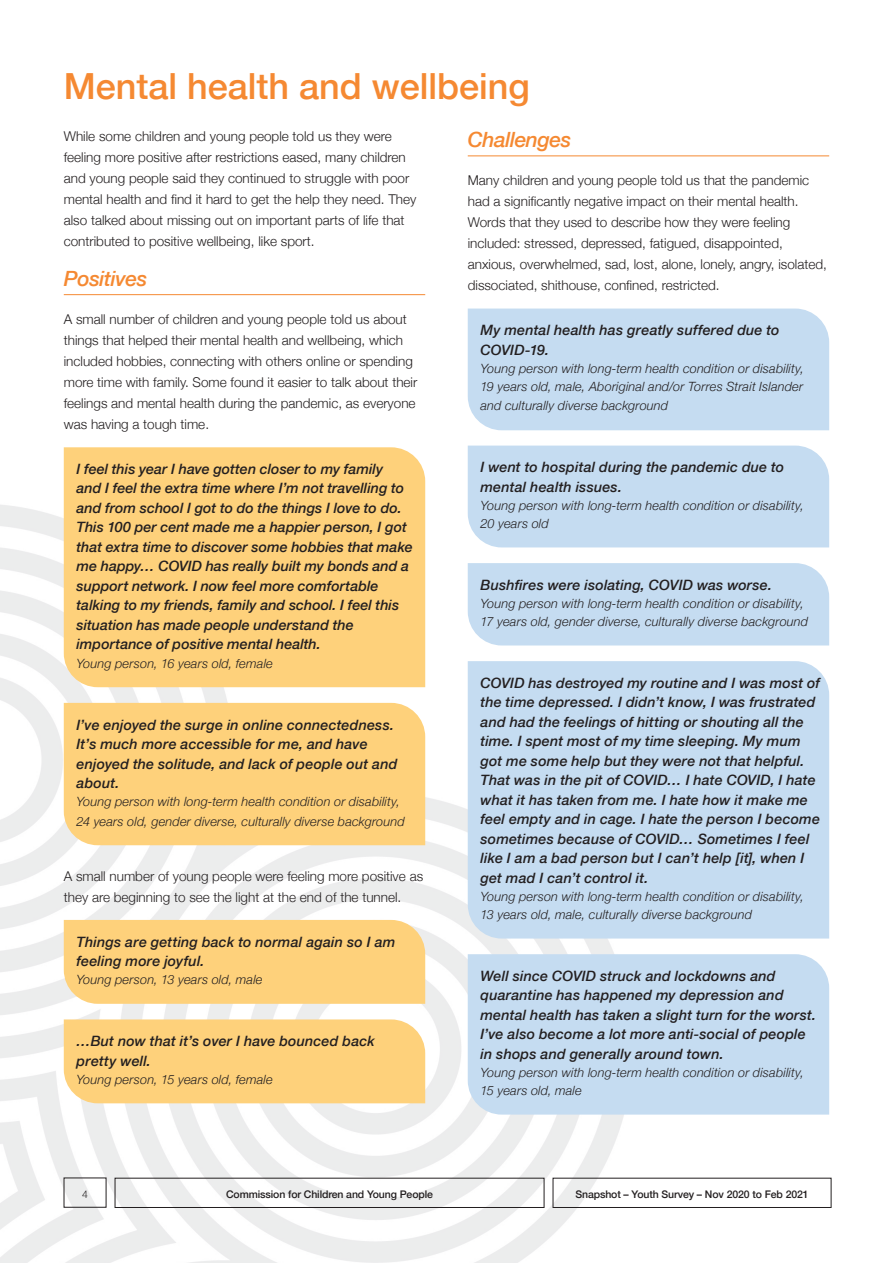
<style>
.page{position:relative;width:893px;height:1263px;background:#fff}
.page>*{position:absolute;margin:0;border:0;box-sizing:border-box;transform-origin:0 0}
.H1_Page_head_24_28_o{font:500 36px "Helvetica Neue";color:#f58932}
.H3_Text_head_14_18_o{font:italic 500 21px "Helvetica Neue";letter-spacing:-.02em;color:#f58932}
.Interview_quote_Chal{font:italic 500 14.25px/19.5px "Helvetica Neue";letter-spacing:.01em;color:#231f20}
.Interview_quote_Posi{font:italic 500 14.25px/19.5px "Helvetica Neue";letter-spacing:.005em;color:#231f20}
.Text_9_14{font:300 13.5px/21px "Helvetica Neue";color:#231f20}
.Interview_quote_Chal-2{font:italic 300 12.75px/18px "Helvetica Neue";letter-spacing:.015em;color:#231f20}
.Interview_quote_Posi-2{font:italic 300 12.75px/19.5px "Helvetica Neue";letter-spacing:.015em;color:#231f20}
.t1{font:500 10.5px "Helvetica Neue";letter-spacing:-.01em;color:#231f20}
.t2{font:300 10.5px "Helvetica Neue";color:#231f20}
</style>
<div class="page">
<img style="left:0;top:493px;width:702px;height:770px">
<div style="left:553px;top:1178px;width:278px;height:30px;border:1px solid #231f20"></div>
<div style="left:115px;top:1178px;width:429px;height:30px;border:1px solid #231f20"></div>
<hr style="left:64px;top:294px;width:361px;height:1px;background:#f58932">
<div style="left:64px;top:447px;width:361px;height:240px;background:#fed17b"></div>
<div style="left:64px;top:703px;width:361px;height:142px;background:#fed17b"></div>
<div style="left:64px;top:920px;width:361px;height:84px;background:#fed17b"></div>
<div style="left:64px;top:1019px;width:361px;height:84px;background:#fed17b"></div>
<hr style="left:468px;top:156px;width:361px;height:1px;background:#f58932">
<div style="left:468px;top:309px;width:361px;height:121px;background:#c5dcf1"></div>
<div style="left:468px;top:446px;width:361px;height:101px;background:#c5dcf1"></div>
<div style="left:468px;top:563px;width:361px;height:82px;background:#c5dcf1"></div>
<div style="left:468px;top:661px;width:361px;height:277px;background:#c5dcf1"></div>
<div style="left:468px;top:954px;width:361px;height:160px;background:#c5dcf1"></div>
<p class="H1_Page_head_24_28_o" style="left:64px;top:57px;width:468px">Mental health and wellbeing</p>
<p class="Text_9_14" style="left:64px;top:125px;width:354px">While some children and young people told us they were feeling more positive after restrictions eased, many children and young people said they continued to struggle with poor mental health and find it hard to get the help they need. They also talked about missing out on important parts of life that contributed to positive wellbeing, like sport.</p>
<p class="H3_Text_head_14_18_o" style="left:64px;top:260px;width:85px">Positives</p>
<p class="Text_9_14" style="left:64px;top:308px;width:355px">A small number of children and young people told us about things that helped their mental health and wellbeing, which included hobbies, connecting with others online or spending more time with family. Some found it easier to talk about their feelings and mental health during the pandemic, as everyone was having a tough time.</p>
<p class="Interview_quote_Posi" style="left:77px;top:458px;width:338px">I feel this year I have gotten closer to my family<br>and I feel the extra time where I’m not travelling to and from school I got to do the things I love to do.<br>This 100 per cent made me a happier person, I got that extra time to discover some hobbies that make me happy… COVID has really built my bonds and a support network. I now feel more comfortable talking to my friends, family and school. I feel this situation has made people understand the importance of positive mental health.</p>
<p class="Interview_quote_Posi-2" style="left:77px;top:652px;width:198px">Young person, 16 years old, female</p>
<p class="H3_Text_head_14_18_o" style="left:468px;top:122px;width:105px">Challenges</p>
<p class="Text_9_14" style="left:468px;top:169px;width:361px">Many children and young people told us that the pandemic had a significantly negative impact on their mental health.<br>Words that they used to describe how they were feeling included: stressed, depressed, fatigued, disappointed, anxious, overwhelmed, sad, lost, alone, lonely, angry, isolated, dissociated, shithouse, confined, restricted.</p>
<p class="Interview_quote_Chal" style="left:480px;top:319px;width:301px">My mental health has greatly suffered due to<br>COVID-19.</p>
<p class="Interview_quote_Chal-2" style="left:480px;top:358px;width:325px">Young person with long-term health condition or disability,<br>19 years old, male, Aboriginal and/or Torres Strait Islander</p>
<p class="Interview_quote_Chal-2" style="left:480px;top:396px;width:189px">and culturally diverse background</p>
<p class="Interview_quote_Chal" style="left:480px;top:456px;width:305px">I went to hospital during the pandemic due to mental health issues.</p>
<p class="Interview_quote_Chal-2" style="left:480px;top:495px;width:325px">Young person with long-term health condition or disability,<br>20 years old</p>
<p class="Interview_quote_Chal" style="left:480px;top:574px;width:293px">Bushfires were isolating, COVID was worse.</p>
<p class="Interview_quote_Chal-2" style="left:480px;top:593px;width:329px">Young person with long-term health condition or disability,<br>17 years old, gender diverse, culturally diverse background</p>
<p class="Interview_quote_Posi" style="left:77px;top:714px;width:322px">I’ve enjoyed the surge in online connectedness.<br>It’s much more accessible for me, and have enjoyed the solitude, and lack of people out and about.</p>
<p class="Interview_quote_Posi-2" style="left:77px;top:791px;width:330px">Young person with long-term health condition or disability,<br>24 years old, gender diverse, culturally diverse background</p>
<p class="Text_9_14" style="left:64px;top:864px;width:361px">A small number of young people were feeling more positive as they are beginning to see the light at the end of the tunnel.</p>
<p class="Interview_quote_Posi" style="left:77px;top:931px;width:321px">Things are getting back to normal again so I am feeling more joyful.</p>
<p class="Interview_quote_Posi-2" style="left:77px;top:969px;width:187px">Young person, 13 years old, male</p>
<p class="Interview_quote_Posi" style="left:77px;top:1030px;width:300px">…But now that it’s over I have bounced back pretty well.</p>
<p class="Interview_quote_Posi-2" style="left:77px;top:1068px;width:198px">Young person, 15 years old, female</p>
<p class="Interview_quote_Chal" style="left:480px;top:672px;width:341px">COVID has destroyed my routine and I was most of the time depressed. I didn’t know, I was frustrated and had the feelings of hitting or shouting all the time. I spent most of my time sleeping. My mum got me some help but they were not that helpful.<br>That was in the pit of COVID… I hate COVID, I hate what it has taken from me. I hate how it make me feel empty and in cage. I hate the person I become sometimes because of COVID… Sometimes I feel like I am a bad person but I can’t help [it], when I get mad I can’t control it.</p>
<p class="Interview_quote_Chal-2" style="left:480px;top:886px;width:325px">Young person with long-term health condition or disability,<br>13 years old, male, culturally diverse background</p>
<p class="Interview_quote_Chal" style="left:480px;top:965px;width:337px">Well since COVID struck and lockdowns and quarantine has happened my depression and mental health has taken a slight turn for the worst.<br>I’ve also become a lot more anti-social of people in shops and generally around town.</p>
<p class="Interview_quote_Chal-2" style="left:480px;top:1062px;width:325px">Young person with long-term health condition or disability,<br>15 years old, male</p>
<p class="t2" style="left:82px;top:1185px;width:7px">4</p>
<p class="t1" style="left:226px;top:1186px;width:208px">Commission for Children and Young People</p>
<p class="t1" style="left:575px;top:1186px;width:235px">Snapshot – Youth Survey – Nov 2020 to Feb 2021</p>
</div>
